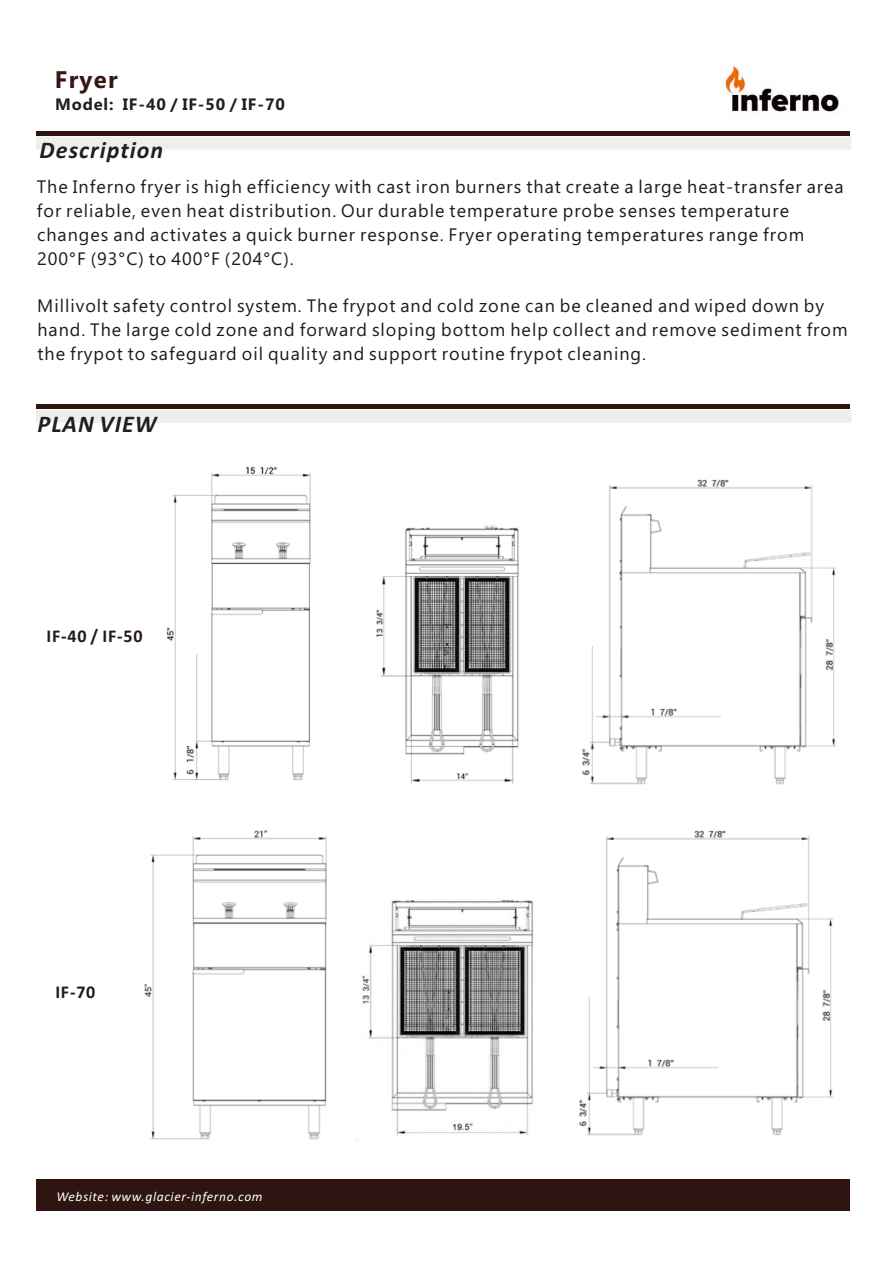
<style>
.page{position:relative;width:893px;height:1263px;background:#fff}
.page>*{position:absolute;margin:0;border:0;box-sizing:border-box;transform-origin:0 0}
.t1{font:italic 700 24px "Calibri";letter-spacing:.045em;color:#231f20}
.t2{font:700 24px "Ebrima";letter-spacing:.055em;color:#351714}
.t3{font:18px/24px "Ebrima";letter-spacing:.055em;color:#231916}
.t4{font:700 18px "Calibri";letter-spacing:.045em;color:#231916}
.t5{font:700 16.5px "Ebrima";letter-spacing:.055em;color:#231f20}
.t6{font:italic 13.5px "Calibri";letter-spacing:.045em;color:#fff}
</style>
<div class="page">
<div style="left:36px;top:137px;width:815px;height:12px;background:#eee"></div>
<div style="left:36px;top:131px;width:814px;height:5px;background:#2e1512"></div>
<div style="left:36px;top:410px;width:815px;height:13px;background:#eee"></div>
<div style="left:36px;top:404px;width:814px;height:5px;background:#2e1512"></div>
<div style="left:36px;top:1180px;width:814px;height:31px;background:#2e1512"></div>
<img style="left:166px;top:467px;width:145px;height:314px">
<img style="left:376px;top:525px;width:143px;height:259px">
<img style="left:579px;top:830px;width:254px;height:306px">
<img style="left:144px;top:830px;width:183px;height:310px">
<img style="left:362px;top:900px;width:171px;height:236px">
<img style="left:724px;top:66px;width:115px;height:46px">
<img style="left:582px;top:479px;width:254px;height:306px">
<h1 class="t2" style="left:55px;top:70px;width:64px">Fryer</h1>
<p class="t5" style="left:55px;top:98px;width:231px">Model: IF-40 / IF-50 / IF-70</p>
<h1 class="t1" style="left:40px;top:140px;width:125px">Description</h1>
<p class="t3" style="left:37px;top:176px;width:808px">The Inferno fryer is high efficiency with cast iron burners that create a large heat-transfer area for reliable, even heat distribution. Our durable temperature probe senses temperature changes and activates a quick burner response. Fryer operating temperatures range from 200°F (93°C) to 400°F (204°C).</p>
<p class="t3" style="left:37px;top:296px;width:812px">Millivolt safety control system. The frypot and cold zone can be cleaned and wiped down by hand. The large cold zone and forward sloping bottom help collect and remove sediment from the frypot to safeguard oil quality and support routine frypot cleaning.</p>
<h1 class="t1" style="left:38px;top:414px;width:121px">PLAN VIEW</h1>
<p class="t4" style="left:46px;top:628px;width:97px">IF-40 / IF-50</p>
<p class="t4" style="left:55px;top:984px;width:42px">IF-70</p>
<p class="t6" style="left:56px;top:1191px;width:208px">Website: www.glacier-inferno.com</p>
</div>
